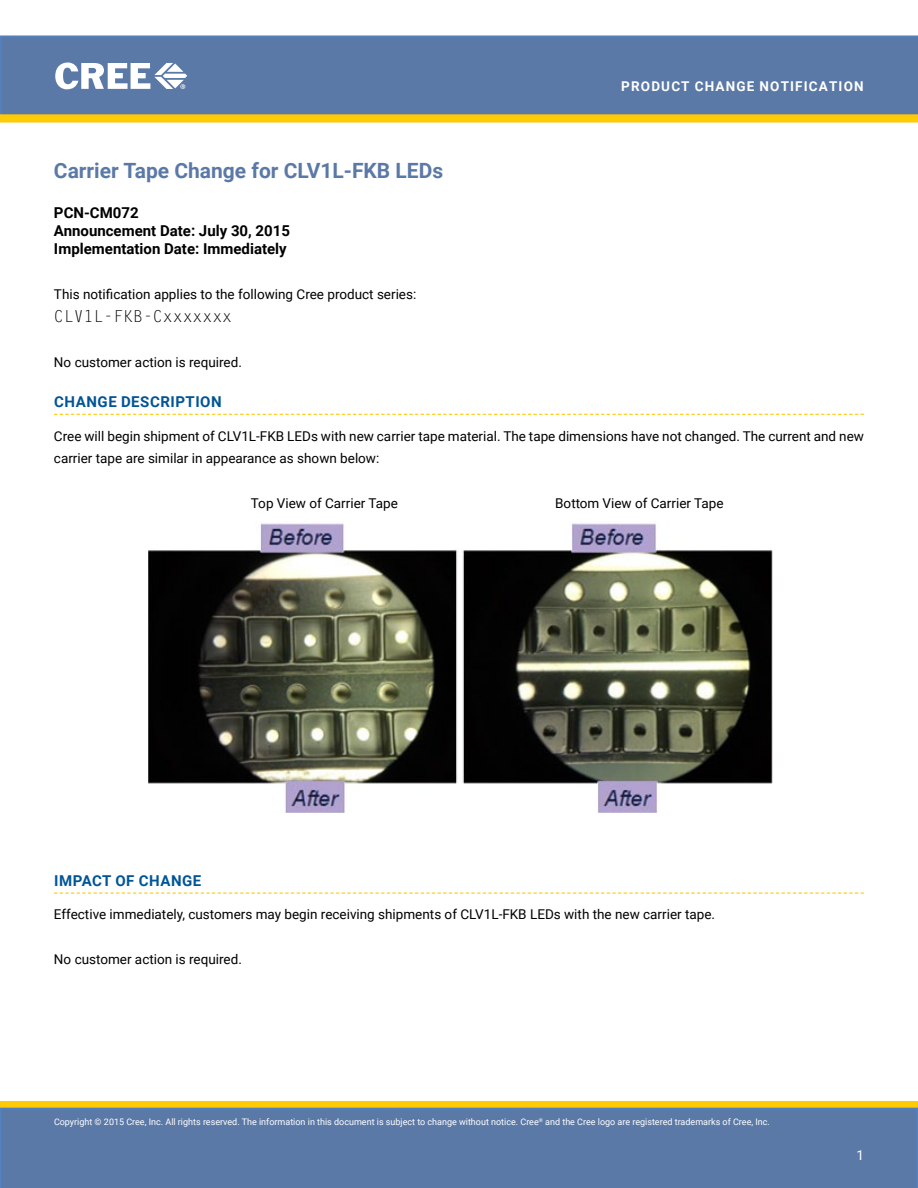
<style>
.page{position:relative;width:918px;height:1188px;background:#fff}
.page>*{position:absolute;margin:0;border:0;box-sizing:border-box;transform-origin:0 0}
.t1{font:700 21px "Roboto";color:#5b79a7}
.t2{font:16.5px "Letter Gothic Std";color:#000}
.t3{font:700 15px/18px "Roboto";color:#000}
.t4{font:700 15px "Roboto";letter-spacing:.035em;color:#005596}
.t5{font:13.5px/22.5px "Roboto";color:#000}
.t6{font:700 13.5px "Roboto";letter-spacing:.085em;color:#fff}
.t7{font:13.5px "Roboto";color:#fff}
.t8{font:9px "Roboto";color:#fff}
</style>
<div class="page">
<div style="left:0;top:35px;width:918px;height:79px;background:#5b79a7"></div>
<div style="left:1px;top:1102px;width:916px;height:6px;background:#ffcb05"></div>
<div style="left:0;top:1101px;width:918px;height:8px;border:2px solid #ffcb05"></div>
<div style="left:0;top:1108px;width:918px;height:80px;background:#5b79a7"></div>
<hr style="left:3px;top:117px;width:912px;height:3px;background:#ffcb05">
<div style="left:0;top:114px;width:918px;height:9px;border:2px solid #ffcb05"></div>
<svg style="left:55px;top:63px;width:132px;height:26px"></svg>
<svg style="left:54px;top:414px;width:810px;height:1px"></svg>
<svg style="left:54px;top:893px;width:810px;height:1px"></svg>
<img style="left:149px;top:522px;width:623px;height:291px">
<p class="t6" style="left:621px;top:77px;width:244px">Product Change Notification</p>
<h1 class="t1" style="left:54px;top:156px;width:391px">Carrier Tape Change for CLV1L-FKB LEDs</h1>
<p class="t3" style="left:54px;top:203px;width:238px">PCN-CM072<br>Announcement Date: July 30, 2015<br>Implementation Date: Immediately</p>
<p class="t5" style="left:54px;top:283px;width:364px">This notification applies to the following Cree product series:</p>
<p class="t2" style="left:54px;top:306px;width:180px">CLV1L-FKB-Cxxxxxxx</p>
<p class="t5" style="left:54px;top:350px;width:189px">No customer action is required.</p>
<p class="t4" style="left:54px;top:391px;width:124px">Change Descripti</p>
<p class="t4" style="left:200px;top:391px;width:21px">on</p>
<p class="t5" style="left:54px;top:424px;width:811px">Cree will begin shipment of CLV1L-FKB LEDs with new carrier tape material. The tape dimensions have not changed. The current and new carrier tape are similar in appearance as shown below:</p>
<p class="t5" style="left:251px;top:492px;width:148px">Top View of Carrier Tape</p>
<p class="t5" style="left:555px;top:492px;width:170px">Bottom View of Carrier Tape</p>
<p class="t4" style="left:54px;top:870px;width:17px">Impact</p>
<p class="t4" style="left:115px;top:870px;width:86px">Of Change</p>
<p class="t5" style="left:54px;top:903px;width:663px">Effective immediately, customers may begin receiving shipments of CLV1L-FKB LEDs with the new carrier tape.</p>
<p class="t5" style="left:54px;top:948px;width:189px">No customer action is required.</p>
<p class="t8" style="left:54px;top:1115px;width:717px">Copyright © 2015 Cree, Inc. All rights reserved. The information in this document is subject to change without notice. Cree<sup>®</sup> and the Cree logo are registered trademarks of Cree, Inc.</p>
<p class="t7" style="left:856px;top:1145px;width:9px">1</p>
</div>
